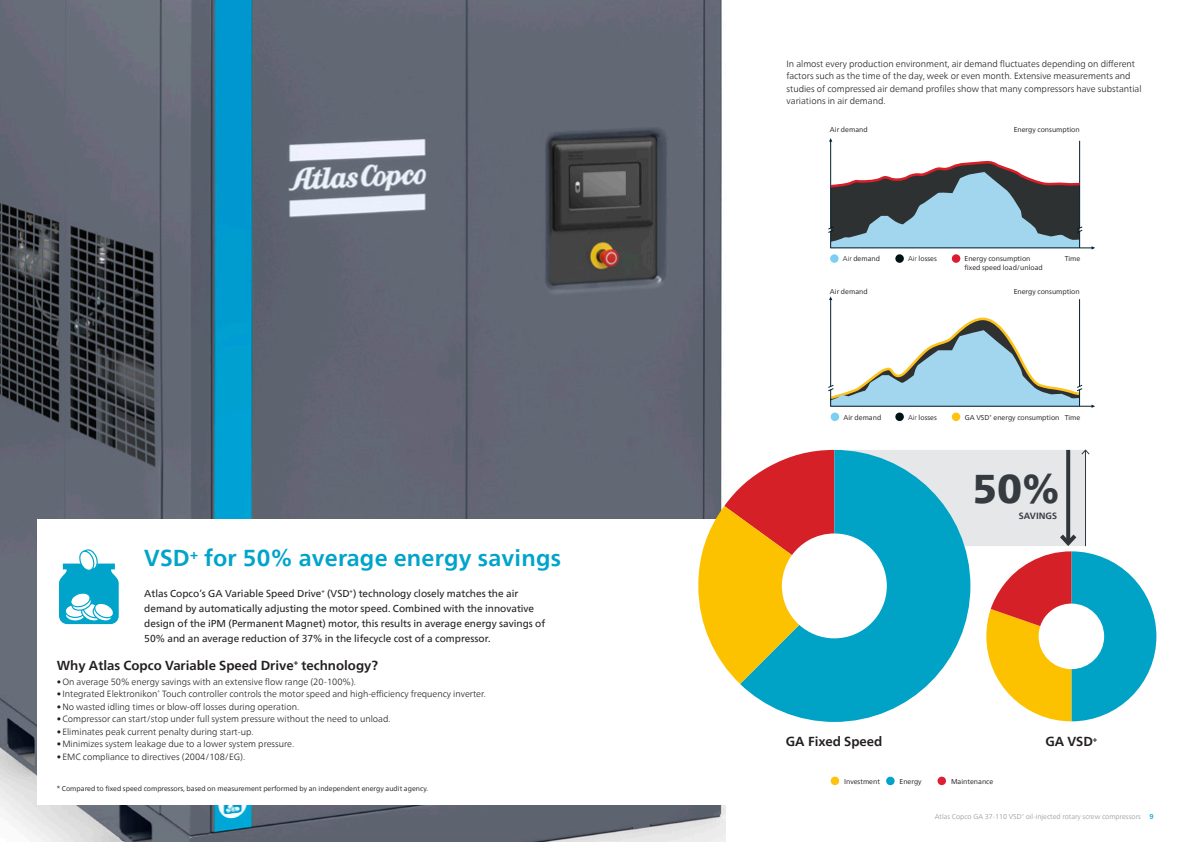
<style>
.page{position:relative;width:1191px;height:842px;background:#fff}
.page>*{position:absolute;margin:0;border:0;box-sizing:border-box;transform-origin:0 0}
.t1{font:900 40px "Neue Frutiger World";color:#353b40}
.t2{font:700 23px "Neue Frutiger World";letter-spacing:.01em;color:#00a4ca}
.t3{font:700 13px "Neue Frutiger World";color:#231f20}
.t4{font:10px/15px "Neue Frutiger World";color:#231f20}
.t5{font:300 9px/12.5px "Neue Frutiger World";color:#231f20}
.t6{font:700 9px "Neue Frutiger World";color:#353b40}
.t7{font:7px/8.4px "Neue Frutiger World";color:#231f20}
.t8{font:300 7px "Neue Frutiger World";color:#939598}
.s1{font-weight:300}
.s2{font-weight:500;color:#00a4ca}
</style>
<div class="page">
<img style="left:0;top:0;width:725px;height:842px">
<div style="left:37px;top:519px;width:695px;height:286px;background:#fff"></div>
<svg style="left:740px;top:450px;width:109px;height:272px;fill:#00a2c5"></svg>
<svg style="left:698px;top:450px;width:136px;height:234px"></svg>
<hr style="left:830px;top:141px;width:1px;height:87px;background:#00202d">
<hr style="left:1079px;top:141px;width:1px;height:87px;background:#00202d">
<hr style="left:830px;top:247px;width:262px;height:1px;background:#00202d">
<svg style="left:828px;top:159px;width:255px;height:89px"></svg>
<hr style="left:830px;top:299px;width:1px;height:87px;background:#071f30">
<hr style="left:1079px;top:299px;width:1px;height:87px;background:#071f30">
<hr style="left:830px;top:406px;width:262px;height:1px;background:#071f30">
<svg style="left:828px;top:316px;width:255px;height:90px"></svg>
<svg style="left:842px;top:449px;width:314px;height:272px"></svg>
<div style="left:951px;top:413px;width:9px;height:8px;background:#fec210;border-radius:50%"></div>
<div style="left:830px;top:413px;width:9px;height:8px;background:#7ccff2;border-radius:50%"></div>
<svg style="left:951px;top:254px;width:9px;height:9px"></svg>
<div style="left:830px;top:254px;width:8px;height:9px;background:#7ccff2;border-radius:50%"></div>
<div style="left:895px;top:254px;width:9px;height:9px;background:#001313;border-radius:50%"></div>
<div style="left:895px;top:413px;width:9px;height:8px;background:#001313;border-radius:50%"></div>
<div style="left:886px;top:777px;width:8px;height:8px;background:#00a4ca;border-radius:50%"></div>
<div style="left:830px;top:777px;width:9px;height:8px;background:#fec210;border-radius:50%"></div>
<div style="left:937px;top:777px;width:9px;height:8px;background:#dd2135;border-radius:50%"></div>
<svg style="left:59px;top:549px;width:60px;height:75px"></svg>
<h2 class="t2" style="left:144px;top:538px;width:418px">VSD<sup>+</sup> for 50% average energy savings</h2>
<p class="t4" style="left:144px;top:586px;width:402px">Atlas Copco’s GA Variable Speed Drive<sup>+</sup> (VSD<sup>+</sup>) technology closely matches the air demand by automatically adjusting the motor speed. Combined with the innovative design of the iPM (Permanent Magnet) motor, this results in average energy savings of 50% and an average reduction of 37% in the lifecycle cost of a compressor.</p>
<h3 class="t3" style="left:57px;top:653px;width:323px">Why Atlas Copco Variable Speed Drive<sup>+</sup> technology?</h3>
<p class="t5" style="left:57px;top:675px;width:301px">•On average 50% energy savings with an extensive flow range (20-100%).</p>
<p class="t5" style="left:57px;top:688px;width:431px">• Integrated Elektronikon<sup>®</sup> Touch controller controls the motor speed and high-efficiency frequency inverter.</p>
<p class="t5" style="left:57px;top:700px;width:244px">•No wasted idling times or blow-off losses during operation.</p>
<p class="t5" style="left:57px;top:713px;width:335px">•Compressor can start/stop under full system pressure without the need to unload.</p>
<p class="t5" style="left:57px;top:725px;width:198px">• Eliminates peak current penalty during start-up.</p>
<p class="t5" style="left:57px;top:738px;width:239px">•Minimizes system leakage due to a lower system pressure.</p>
<p class="t5" style="left:57px;top:750px;width:190px">• EMC compliance to directives (2004/108/EG).</p>
<p class="t7" style="left:57px;top:784px;width:373px">* Compared to fixed speed compressors, based on measurement performed by an independent energy audit agency.</p>
<p class="t5" style="left:786px;top:57px;width:357px">In almost every production environment, air demand fluctuates depending on different factors such as the time of the day, week or even month. Extensive measurements and studies of compressed air demand profiles show that many compressors have substantial variations in air demand.</p>
<p class="t7" style="left:830px;top:125px;width:39px">Air demand</p>
<p class="t7" style="left:1013px;top:125px;width:67px">Energy consumption</p>
<p class="t7" style="left:843px;top:255px;width:39px"><span class="s1">Air</span> demand</p>
<p class="t7" style="left:908px;top:255px;width:30px"><span class="s1">Air</span> losses</p>
<p class="t7" style="left:830px;top:287px;width:39px">Air demand</p>
<p class="t7" style="left:964px;top:255px;width:80px">Energy consumption fixed speed load/unload</p>
<p class="t7" style="left:1064px;top:255px;width:17px">Time</p>
<p class="t7" style="left:1013px;top:287px;width:67px">Energy consumption</p>
<p class="t7" style="left:843px;top:413px;width:39px">Air demand</p>
<p class="t7" style="left:908px;top:413px;width:30px"><span class="s1">Air</span> losses</p>
<p class="t7" style="left:964px;top:413px;width:117px">GA VSD<sup>+</sup> energy consumption Time</p>
<h1 class="t1" style="left:973px;top:466px;width:89px">50%</h1>
<p class="t6" style="left:1018px;top:508px;width:40px">SAVINGS</p>
<h3 class="t3" style="left:786px;top:730px;width:98px">GA Fixed Speed</h3>
<h3 class="t3" style="left:1045px;top:730px;width:54px">GA VSD<sup>+</sup></h3>
<p class="t7" style="left:844px;top:777px;width:37px">Investment</p>
<p class="t7" style="left:899px;top:777px;width:24px">Energy</p>
<p class="t7" style="left:951px;top:777px;width:44px">Maintenance</p>
<p class="t8" style="left:934px;top:811px;width:220px">Atlas Copco GA 37-110 VSD<sup>+</sup> oil-injected rotary screw compressors <span class="s2">9</span></p>
</div>
